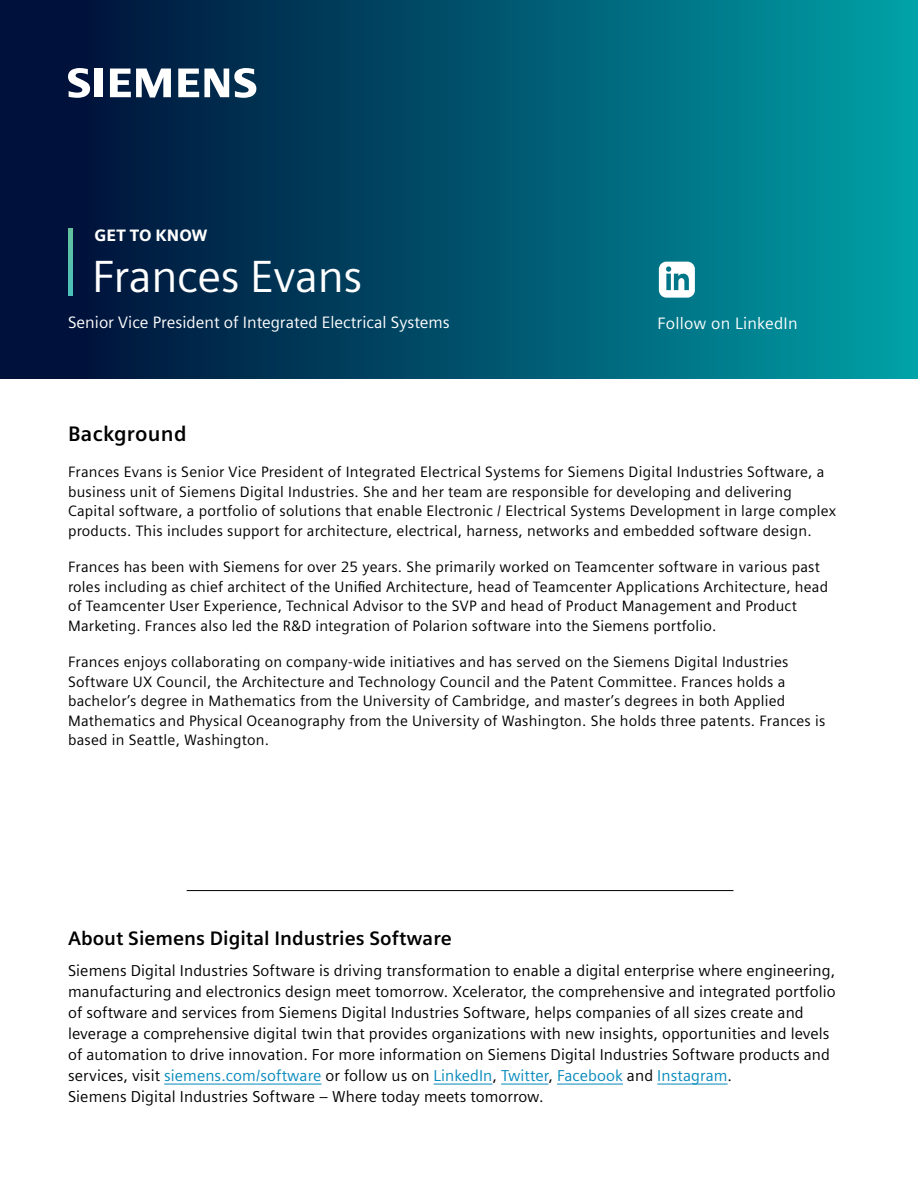
<style>
.page{position:relative;width:918px;height:1188px;background:#fff}
.page>*{position:absolute;margin:0;border:0;box-sizing:border-box;transform-origin:0 0}
.t1{font:45px "Siemens Sans";letter-spacing:-.01em;color:#fff}
.t2{font:700 21px "Siemens Sans";letter-spacing:.015em;color:#000}
.t3{font:700 19.5px "Siemens Sans";color:#000}
.t4{font:16.5px "Siemens Sans";color:#fff}
.t5{font:900 16.5px "Siemens Sans";color:#fff}
.t6{font:15.75px/21px "Siemens Sans";letter-spacing:.005em;color:#000}
.t7{font:15px/19.5px "Siemens Sans";letter-spacing:.015em;color:#000}
.s1{color:#078abc}
</style>
<div class="page">
<div style="left:0;top:0;width:918px;height:378px;background:linear-gradient(to right,#000631,#009ea6)"></div>
<svg style="left:68px;top:229px;width:5px;height:66px"></svg>
<hr style="left:164px;top:1084px;width:158px;height:1px;background:#078abc">
<hr style="left:434px;top:1084px;width:58px;height:1px;background:#078abc">
<hr style="left:501px;top:1084px;width:47px;height:1px;background:#078abc">
<hr style="left:557px;top:1084px;width:66px;height:1px;background:#078abc">
<hr style="left:657px;top:1084px;width:71px;height:1px;background:#078abc">
<hr style="left:187px;top:890px;width:546px;height:1px;background:#000">
<svg style="left:659px;top:262px;width:36px;height:36px"></svg>
<svg style="left:68px;top:68px;width:35px;height:30px"></svg>
<svg style="left:110px;top:69px;width:61px;height:29px"></svg>
<svg style="left:178px;top:68px;width:78px;height:30px"></svg>
<p class="t5" style="left:95px;top:222px;width:115px">GET TO KNOW</p>
<h1 class="t1" style="left:92px;top:242px;width:272px">Frances Evans</h1>
<p class="t4" style="left:68px;top:310px;width:383px">Senior Vice President of Integrated Electrical Systems</p>
<p class="t4" style="left:657px;top:311px;width:142px">Follow on LinkedIn</p>
<h2 class="t2" style="left:68px;top:417px;width:120px">Background</h2>
<p class="t7" style="left:68px;top:461px;width:770px">Frances Evans is Senior Vice President of Integrated Electrical Systems for Siemens Digital Industries Software, a business unit of Siemens Digital Industries. She and her team are responsible for developing and delivering Capital software, a portfolio of solutions that enable Electronic / Electrical Systems Development in large complex products. This includes support for architecture, electrical, harness, networks and embedded software design.</p>
<p class="t7" style="left:68px;top:556px;width:762px">Frances has been with Siemens for over 25 years. She primarily worked on Teamcenter software in various past roles including as chief architect of the Unified Architecture, head of Teamcenter Applications Architecture, head of Teamcenter User Experience, Technical Advisor to the SVP and head of Product Management and Product Marketing. Frances also led the R&amp;D integration of Polarion software into the Siemens portfolio.</p>
<p class="t7" style="left:68px;top:651px;width:759px">Frances enjoys collaborating on company-wide initiatives and has served on the Siemens Digital Industries Software UX Council, the Architecture and Technology Council and the Patent Committee. Frances holds a bachelor’s degree in Mathematics from the University of Cambridge, and master’s degrees in both Applied Mathematics and Physical Oceanography from the University of Washington. She holds three patents. Frances is based in Seattle, Washington.</p>
<h3 class="t3" style="left:68px;top:923px;width:385px">About Siemens Digital Industries Software</h3>
<p class="t6" style="left:68px;top:959px;width:769px">Siemens Digital Industries Software is driving transformation to enable a digital enterprise where engineering, manufacturing and electronics design meet tomorrow. Xcelerator, the comprehensive and integrated portfolio of software and services from Siemens Digital Industries Software, helps companies of all sizes create and leverage a comprehensive digital twin that provides organizations with new insights, opportunities and levels of automation to drive innovation. For more information on Siemens Digital Industries Software products and services, visit <span class="s1">siemens.com/software</span> or follow us on <span class="s1">LinkedIn</span>, <span class="s1">Twitter</span>, <span class="s1">Facebook</span> and <span class="s1">Instagram</span>.<br>Siemens Digital Industries Software – Where today meets tomorrow.</p>
</div>
